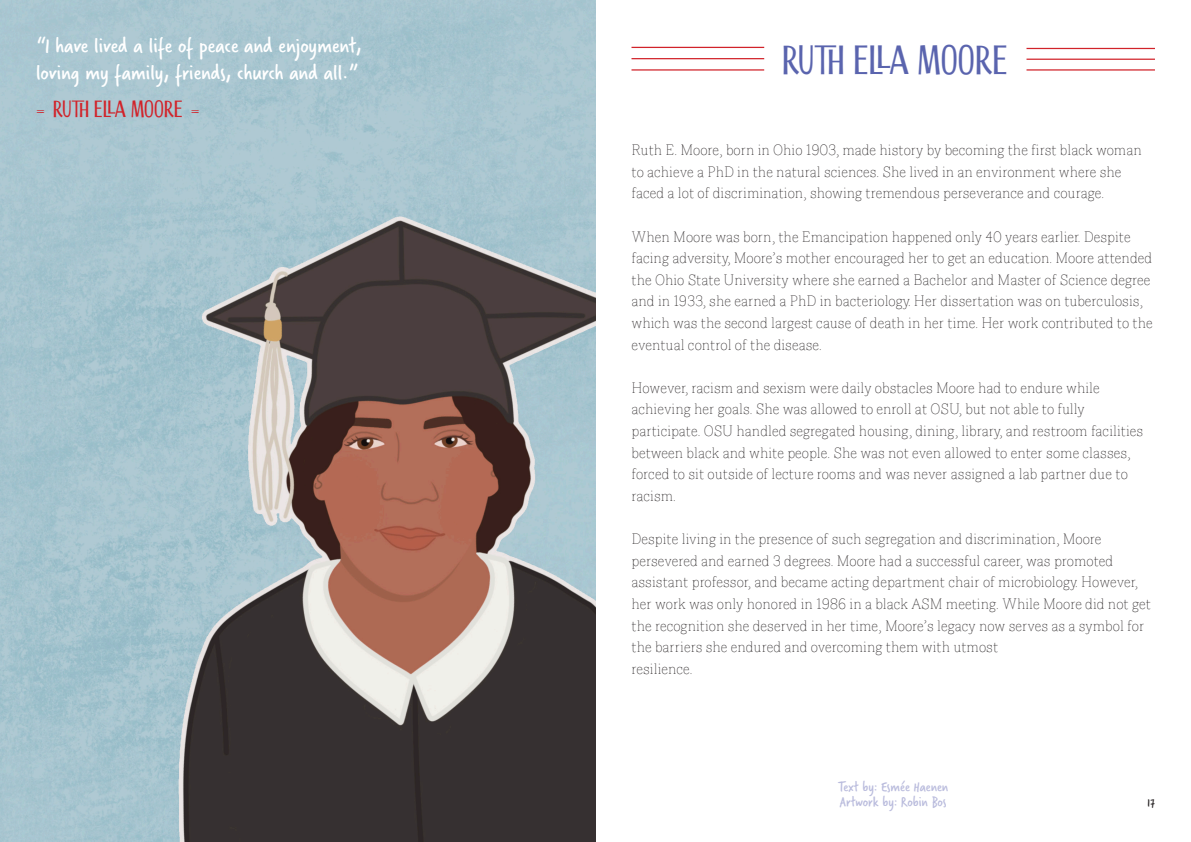
<style>
.page{position:relative;width:1191px;height:842px;background:#fff}
.page>*{position:absolute;margin:0;border:0;box-sizing:border-box;transform-origin:0 0}
.Alineastijl_1{font:40px "Scrapbooker Sans";color:#5a64ae}
.Alineastijl_4{font:23px/27.6px "Verveine";color:#fff}
.Alineastijl_5{font:23px "Scrapbooker Sans";color:#d1232a}
.Alineastijl_2{font:300 18px/21.6px "Azote";color:#231f20}
.Alineastijl_3{font:15px "Verveine";color:#babcdd}
.t1{font:12px "Verveine";color:#231f20}
.s1{font-family:"Hey Eloise"}
</style>
<div class="page">
<img style="left:0;top:0;width:595px;height:842px">
<hr style="left:631px;top:47px;width:133px;height:1px;background:#d1232a">
<hr style="left:631px;top:69px;width:133px;height:2px;background:#d1232a">
<hr style="left:631px;top:58px;width:133px;height:1px;background:#d1232a">
<hr style="left:1026px;top:48px;width:129px;height:1px;background:#d1232a">
<hr style="left:1026px;top:69px;width:129px;height:2px;background:#d1232a">
<hr style="left:1026px;top:59px;width:129px;height:1px;background:#d1232a">
<p class="Alineastijl_4" style="left:36px;top:32px;width:327px">“I have lived a life of peace and enjoyment, loving my family, friends, church and all.”</p>
<p class="Alineastijl_5" style="left:36px;top:95px;width:165px"><span class="s1">=</span> RUTH ELLA MOORE <span class="s1">=</span></p>
<p class="Alineastijl_1" style="left:781px;top:36px;width:227px">RUTH ELLA MOORE</p>
<p class="Alineastijl_2" style="left:631px;top:140px;width:512px">Ruth E. Moore, born in Ohio 1903, made history by becoming the first black woman to achieve a PhD in the natural sciences. She lived in an environment where she faced a lot of discrimination, showing tremendous perseverance and courage.</p>
<p class="Alineastijl_2" style="left:631px;top:227px;width:523px">When Moore was born, the Emancipation happened only 40 years earlier. Despite facing adversity, Moore’s mother encouraged her to get an education. Moore attended the Ohio State University where she earned a Bachelor and Master of Science degree and in 1933, she earned a PhD in bacteriology. Her dissertation was on tuberculosis, which was the second largest cause of death in her time. Her work contributed to the eventual control of the disease.</p>
<p class="Alineastijl_2" style="left:631px;top:378px;width:513px">However, racism and sexism were daily obstacles Moore had to endure while achieving her goals. She was allowed to enroll at OSU, but not able to fully participate. OSU handled segregated housing, dining, library, and restroom facilities between black and white people. She was not even allowed to enter some classes, forced to sit outside of lecture rooms and was never assigned a lab partner due to racism.</p>
<p class="Alineastijl_2" style="left:631px;top:529px;width:521px">Despite living in the presence of such segregation and discrimination, Moore persevered and earned 3 degrees. Moore had a successful career, was promoted assistant professor, and became acting department chair of microbiology. However, her work was only honored in 1986 in a black ASM meeting. While Moore did not get the recognition she deserved in her time, Moore’s legacy now serves as a symbol for the barriers she endured and overcoming them with utmost<br>resilience.</p>
<p class="Alineastijl_3" style="left:838px;top:776px;width:112px">Text by: Esmée Haenen</p>
<p class="Alineastijl_3" style="left:840px;top:791px;width:108px">Artwork by: Robin Bos</p>
<p class="t1" style="left:1147px;top:794px;width:9px">17</p>
</div>
